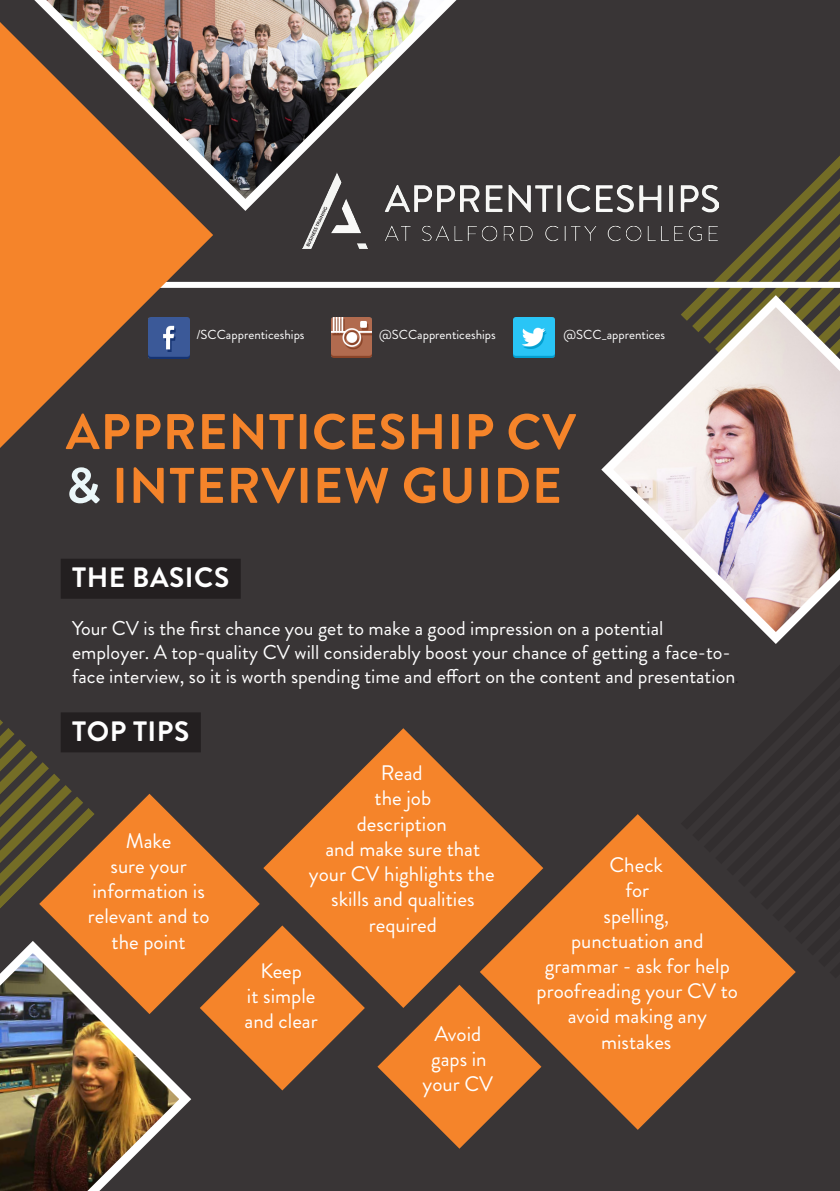
<style>
.page{position:relative;width:840px;height:1191px;background:#fff}
.page>*{position:absolute;margin:0;border:0;box-sizing:border-box;transform-origin:0 0}
.t1{font:700 50px "Brandon Grotesque";letter-spacing:.02em;color:#f5842a}
.Headings{font:700 28px "Brandon Grotesque";letter-spacing:.02em;color:#fff}
.t2{font:21px/25.2px "Brandon Grotesque";color:#fff;text-align:center}
.t3{font:20px/24px "Brandon Grotesque";color:#fff}
.t4{font:13px "Brandon Grotesque";color:#fff}
.s1{color:#ebf7f9}
.s2{font-family:"Bariol";color:#231f20}
</style>
<div class="page">
<div style="left:0;top:0;width:839px;height:1191px;background:#393536"></div>
<svg style="left:679px;top:157px;width:160px;height:132px"></svg>
<div style="left:1px;top:282px;width:838px;height:6px;background:#fff"></div>
<svg style="left:0;top:217px;width:213px;height:231px;fill:#f5842a"></svg>
<img style="left:0;top:0;width:457px;height:217px">
<div style="left:61px;top:559px;width:179px;height:40px;background:#231f20"></div>
<div style="left:61px;top:712px;width:140px;height:40px;background:#231f20"></div>
<svg style="left:601px;top:289px;width:238px;height:355px"></svg>
<svg style="left:95px;top:793px;width:164px;height:174px;fill:#f5842a"></svg>
<svg style="left:200px;top:925px;width:164px;height:165px"></svg>
<svg style="left:377px;top:1008px;width:102px;height:140px"></svg>
<svg style="left:263px;top:728px;width:226px;height:280px;fill:#f5842a"></svg>
<svg style="left:479px;top:814px;width:311px;height:315px;fill:#f5842a"></svg>
<img style="left:0;top:935px;width:197px;height:256px">
<svg style="left:679px;top:814px;width:117px;height:164px"></svg>
<img style="left:302px;top:172px;width:415px;height:77px">
<svg style="left:0;top:720px;width:95px;height:255px"></svg>
<img style="left:148px;top:318px;width:41px;height:40px">
<img style="left:331px;top:317px;width:40px;height:40px">
<img style="left:513px;top:317px;width:41px;height:40px">
<p class="t4" style="left:196px;top:326px;width:110px">/SCCapprenticeships</p>
<p class="t4" style="left:379px;top:326px;width:118px">@SCCapprenticeships</p>
<p class="t4" style="left:563px;top:326px;width:103px">@SCC_apprentices</p>
<p class="t1" style="left:66px;top:397px;width:511px">APPRENTICESHIP CV</p>
<p class="t1" style="left:65px;top:451px;width:497px"><span class="s1">&amp;</span> INTERVIEW GUIDE</p>
<p class="Headings" style="left:72px;top:558px;width:158px">THE BASICS</p>
<p class="t3" style="left:72px;top:617px;width:667px">Your CV is the first chance you get to make a good impression on a potential employer. A top-quality CV will considerably boost your chance of getting a face-to&shy;face interview, so it is worth spending time and effort on the content and presentation<span class="s2">.</span></p>
<p class="Headings" style="left:72px;top:712px;width:118px">TOP TIPS</p>
<p class="t2" style="left:88px;top:828px;width:123px">Make<br>sure your information is relevant and to the point</p>
<p class="t2" style="left:309px;top:760px;width:187px">Read<br>the job<br>description<br>and make sure that your CV highlights the skills and qualities required</p>
<p class="t2" style="left:244px;top:958px;width:75px">Keep<br>it simple and clear</p>
<p class="t2" style="left:422px;top:1021px;width:72px">Avoid gaps in your CV</p>
<p class="t2" style="left:536px;top:852px;width:203px">Check<br>for<br>spelling,<br>punctuation and grammar - ask for help proofreading your CV to avoid making any mistakes</p>
</div>
